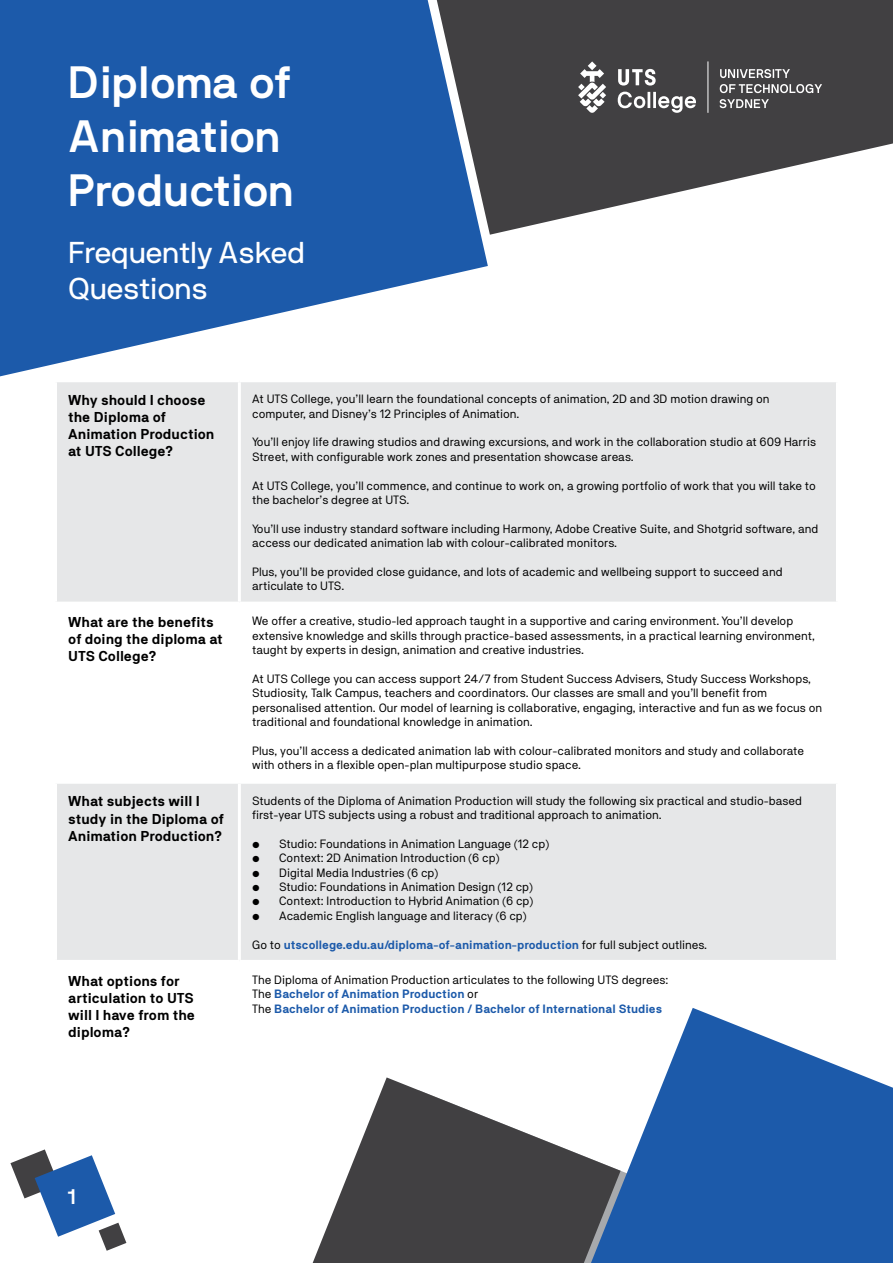
<style>
.page{position:relative;width:893px;height:1263px;background:#fff}
.page>*{position:absolute;margin:0;border:0;box-sizing:border-box;transform-origin:0 0}
.t1{font:700 45px/54px "NB International Pro";letter-spacing:-.01em;color:#fff}
.t2{font:30px/36px "NB International Pro";color:#fff}
.t3{font:700 21px "NB International Pro";color:#fff}
.t4{font:700 14.25px/17.1px "NB Akademie Std";color:#000}
.t5{font:12px/14.4px "NB Akademie Std";color:#000}
.t6{font:700 12px/14.4px "NB Akademie Std";color:#1c5aaa}
.s1{font-weight:400;color:#000}
</style>
<div class="page">
<svg style="left:10px;top:1149px;width:116px;height:102px"></svg>
<svg style="left:0;top:0;width:488px;height:376px;fill:#1c5aaa"></svg>
<svg style="left:437px;top:0;width:456px;height:235px;fill:#414042"></svg>
<svg style="left:618px;top:92px;width:32px;height:16px"></svg>
<hr style="left:653px;top:92px;width:3px;height:16px;background:#fff">
<svg style="left:658px;top:96px;width:38px;height:17px"></svg>
<svg style="left:720px;top:69px;width:70px;height:9px"></svg>
<svg style="left:720px;top:84px;width:102px;height:9px"></svg>
<svg style="left:720px;top:99px;width:49px;height:9px"></svg>
<hr style="left:708px;top:61px;width:1px;height:52px;background:#fff">
<svg style="left:618px;top:69px;width:38px;height:17px"></svg>
<svg style="left:578px;top:61px;width:28px;height:52px"></svg>
<div style="left:57px;top:382px;width:181px;height:220px;background:#e6e7e8"></div>
<div style="left:241px;top:382px;width:595px;height:220px;background:#e6e7e8"></div>
<div style="left:57px;top:784px;width:779px;height:176px;background:#e6e7e8"></div>
<hr style="left:238px;top:784px;width:3px;height:176px;background:#fff">
<svg style="left:621px;top:1008px;width:272px;height:255px;fill:#1c5aaa"></svg>
<svg style="left:313px;top:1077px;width:308px;height:186px;fill:#414042"></svg>
<h1 class="t1" style="left:68px;top:54px;width:228px">Diploma of<br>Animation<br>Production</h1>
<h2 class="t2" style="left:68px;top:234px;width:238px">Frequently Asked<br>Questions</h2>
<p class="t4" style="left:68px;top:391px;width:148px">Why should I choose the Diploma of<br>Animation Production at UTS College?</p>
<p class="t5" style="left:252px;top:392px;width:519px">At UTS College, you’ll learn the foundational concepts of animation, 2D and 3D motion drawing on computer, and Disney’s 12 Principles of Animation.</p>
<p class="t5" style="left:252px;top:435px;width:565px">You’ll enjoy life drawing studios and drawing excursions, and work in the collaboration studio at 609 Harris<br>Street, with configurable work zones and presentation showcase areas.</p>
<p class="t5" style="left:252px;top:478px;width:565px">At UTS College, you’ll commence, and continue to work on, a growing portfolio of work that you will take to the bachelor’s degree at UTS.</p>
<p class="t5" style="left:252px;top:521px;width:568px">You’ll use industry standard software including Harmony, Adobe Creative Suite, and Shotgrid software, and access our dedicated animation lab with colour-calibrated monitors.</p>
<p class="t5" style="left:252px;top:564px;width:532px">Plus, you’ll be provided close guidance, and lots of academic and wellbeing support to succeed and articulate to UTS.</p>
<p class="t4" style="left:68px;top:614px;width:156px">What are the benefits of doing the diploma at<br>UTS College?</p>
<p class="t5" style="left:252px;top:614px;width:564px">We offer a creative, studio-led approach taught in a supportive and caring environment. You’ll develop extensive knowledge and skills through practice-based assessments, in a practical learning environment, taught by experts in design, animation and creative industries.</p>
<p class="t5" style="left:252px;top:671px;width:571px">At UTS College you can access support 24/7 from Student Success Advisers, Study Success Workshops, Studiosity, Talk Campus, teachers and coordinators. Our classes are small and you’ll benefit from personalised attention. Our model of learning is collaborative, engaging, interactive and fun as we focus on traditional and foundational knowledge in animation.</p>
<p class="t5" style="left:252px;top:743px;width:553px">Plus, you’ll access a dedicated animation lab with colour-calibrated monitors and study and collaborate with others in a flexible open-plan multipurpose studio space.</p>
<p class="t4" style="left:68px;top:793px;width:157px">What subjects will I study in the Diploma of<br>Animation Production?</p>
<p class="t5" style="left:252px;top:793px;width:551px">Students of the Diploma of Animation Production will study the following six practical and studio-based first-year UTS subjects using a robust and traditional approach to animation.</p>
<p class="t5" style="left:252px;top:836px;width:298px">• Studio: Foundations in Animation Language (12 cp)</p>
<p class="t5" style="left:252px;top:851px;width:249px">• Context: 2D Animation Introduction (6 cp)</p>
<p class="t5" style="left:252px;top:865px;width:187px">• Digital Media Industries (6 cp)</p>
<p class="t5" style="left:252px;top:879px;width:282px">• Studio: Foundations in Animation Design (12 cp)</p>
<p class="t5" style="left:252px;top:894px;width:283px">• Context: Introduction to Hybrid Animation (6 cp)</p>
<p class="t5" style="left:252px;top:908px;width:276px">• Academic English language and literacy (6 cp)</p>
<p class="t6" style="left:252px;top:937px;width:457px"><span class="s1">Go to</span> utscollege.edu.au/diploma-of-animation-production <span class="s1">for full subject outlines.</span></p>
<p class="t4" style="left:68px;top:972px;width:128px">What options for articulation to UTS will I have from the diploma?</p>
<p class="t6" style="left:252px;top:972px;width:418px"><span class="s1">The Diploma of Animation Production articulates to the following UTS degrees:<br>The</span> Bachelor of Animation Production <span class="s1">or<br>The</span> Bachelor of Animation Production / Bachelor of International Studies</p>
<h3 class="t3" style="left:67px;top:1184px;width:11px">1</h3>
</div>
